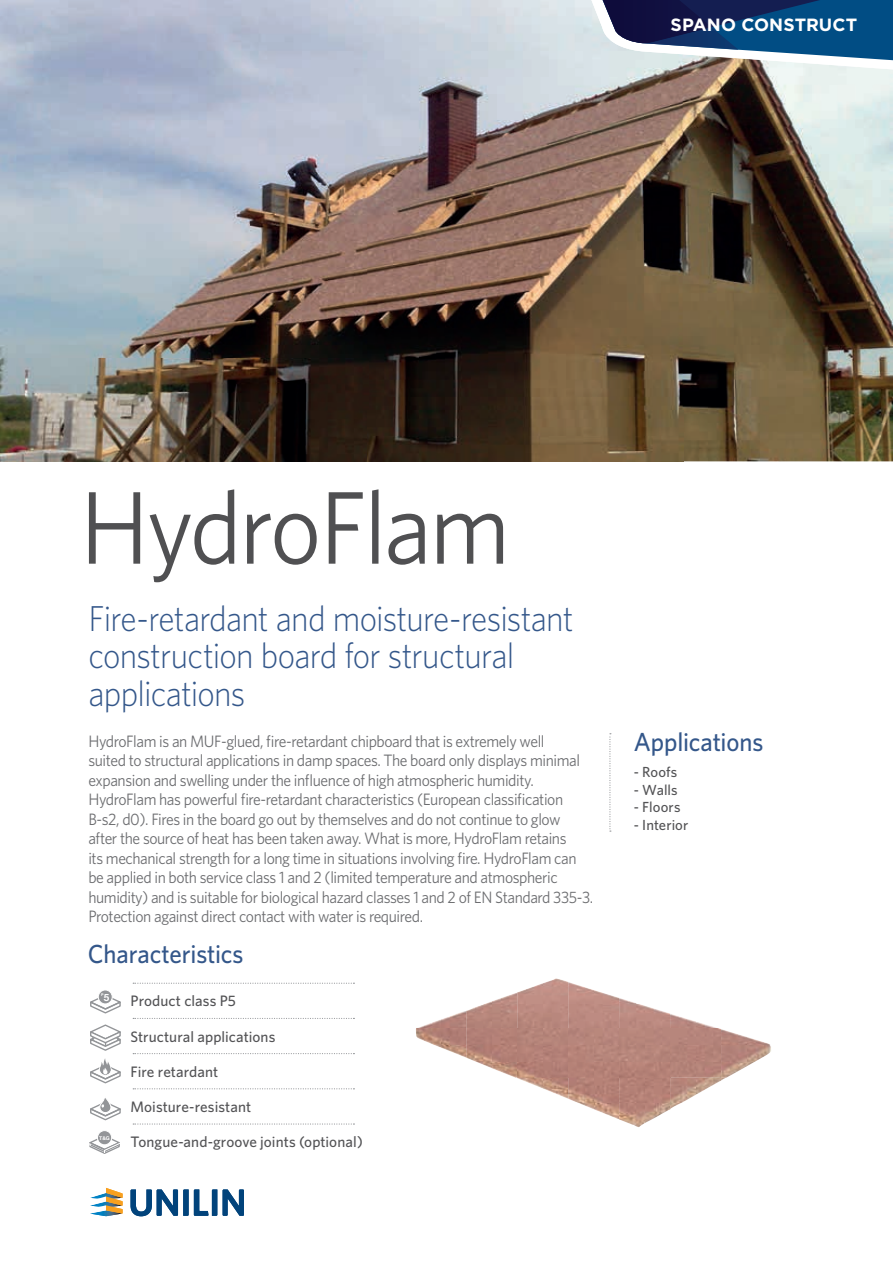
<style>
.page{position:relative;width:893px;height:1263px;background:#fff}
.page>*{position:absolute;margin:0;border:0;box-sizing:border-box;transform-origin:0 0}
.t1{font:103.5px "Whitney";letter-spacing:-.025em;color:#505052;scale:.95 1}
.t2{font:300 36px/37.5px "Whitney";letter-spacing:-.025em;color:#34578a;scale:.93 1}
.t3{font:500 26.1px "Whitney";letter-spacing:-.005em;color:#34578a;scale:.95 1}
.t4{font:700 17.7px "Gotham";letter-spacing:.005em;color:#fff}
.t5{font:16.5px/19.5px "Whitney";letter-spacing:-.025em;color:#6c6d70;scale:.95 1}
.t6{font:500 15.15px "Whitney";letter-spacing:.005em;color:#535355}
.t7{font:500 14.55px "Whitney";letter-spacing:.005em;color:#535355}
.t8{font:700 9.9px "Helvetica Neue";color:#fff}
.t9{font:700 5.1px "Helvetica Neue";color:#fff}
.t10{font:700 3.75px "Helvetica Neue";color:#fff}
</style>
<div class="page">
<svg style="left:223px;top:1189px;width:21px;height:27px"></svg>
<svg style="left:131px;top:1189px;width:86px;height:27px"></svg>
<svg style="left:90px;top:1188px;width:33px;height:28px"></svg>
<svg style="left:609px;top:733px;width:2px;height:99px"></svg>
<img style="left:416px;top:1011px;width:50px;height:47px">
<img style="left:466px;top:993px;width:51px;height:85px">
<img style="left:517px;top:978px;width:51px;height:121px">
<img style="left:568px;top:982px;width:51px;height:137px">
<img style="left:619px;top:998px;width:51px;height:129px">
<img style="left:670px;top:1014px;width:46px;height:14px">
<img style="left:670px;top:1028px;width:101px;height:50px">
<img style="left:670px;top:1077px;width:51px;height:32px">
<svg style="left:721px;top:1077px;width:6px;height:4px"></svg>
<svg style="left:133px;top:983px;width:221px;height:1px"></svg>
<svg style="left:133px;top:1018px;width:221px;height:1px"></svg>
<svg style="left:133px;top:1053px;width:221px;height:1px"></svg>
<svg style="left:133px;top:1088px;width:221px;height:1px"></svg>
<svg style="left:133px;top:1123px;width:221px;height:1px"></svg>
<svg style="left:97px;top:1130px;width:15px;height:15px"></svg>
<div style="left:97px;top:1130px;width:15px;height:15px;border:1px solid #fff;border-radius:50%"></div>
<svg style="left:89px;top:1134px;width:31px;height:20px"></svg>
<svg style="left:90px;top:1058px;width:31px;height:26px"></svg>
<svg style="left:90px;top:1098px;width:31px;height:23px"></svg>
<svg style="left:90px;top:1024px;width:31px;height:27px"></svg>
<svg style="left:90px;top:998px;width:31px;height:16px"></svg>
<div style="left:98px;top:990px;width:14px;height:14px;background:#939598;border-radius:50%"></div>
<div style="left:98px;top:989px;width:15px;height:15px;border:1px solid #fff;border-radius:50%"></div>
<img style="left:0;top:0;width:683px;height:461px">
<img style="left:683px;top:71px;width:210px;height:390px">
<svg style="left:583px;top:0;width:310px;height:71px;background:#547394"></svg>
<p class="t4" style="left:670px;top:13px;width:188px">SPANO CONSTRUCT</p>
<h1 class="t1" style="left:80px;top:466px;width:454px">HydroFlam</h1>
<h2 class="t2" style="left:88px;top:599px;width:523px">Fire-retardant and moisture-resistant construction board for structural applications</h2>
<p class="t5" style="left:88px;top:731px;width:533px">HydroFlam is an MUF-glued, fire-retardant chipboard that is extremely well<br>suited to structural applications in damp spaces. The board only displays minimal expansion and swelling under the influence of high atmospheric humidity.<br>HydroFlam has powerful fire-retardant characteristics (European classification B-s2, d0). Fires in the board go out by themselves and do not continue to glow after the source of heat has been taken away. What is more, HydroFlam retains<br>its mechanical strength for a long time in situations involving fire. HydroFlam can be applied in both service class 1 and 2 (limited temperature and atmospheric humidity) and is suitable for biological hazard classes 1 and 2 of EN Standard 335-3.<br>Protection against direct contact with water is required.</p>
<h3 class="t3" style="left:88px;top:938px;width:165px">Characteristics</h3>
<p class="t6" style="left:130px;top:992px;width:107px">Product class P5</p>
<p class="t6" style="left:130px;top:1027px;width:146px">Structural applications</p>
<p class="t6" style="left:130px;top:1062px;width:89px">Fire retardant</p>
<p class="t6" style="left:130px;top:1097px;width:122px">Moisture-resistant</p>
<p class="t6" style="left:130px;top:1133px;width:234px">Tongue-and-groove joints (optional)</p>
<p class="t10" style="left:101px;top:992px;width:4px">P</p>
<p class="t8" style="left:104px;top:988px;width:7px">5</p>
<p class="t9" style="left:99px;top:1133px;width:12px">T&amp;G</p>
<h3 class="t3" style="left:634px;top:726px;width:138px">Applications</h3>
<p class="t7" style="left:634px;top:763px;width:45px">- Roofs</p>
<p class="t7" style="left:634px;top:781px;width:45px">- Walls</p>
<p class="t7" style="left:634px;top:798px;width:48px">- Floors</p>
<p class="t7" style="left:634px;top:816px;width:56px">- Interior</p>
</div>
